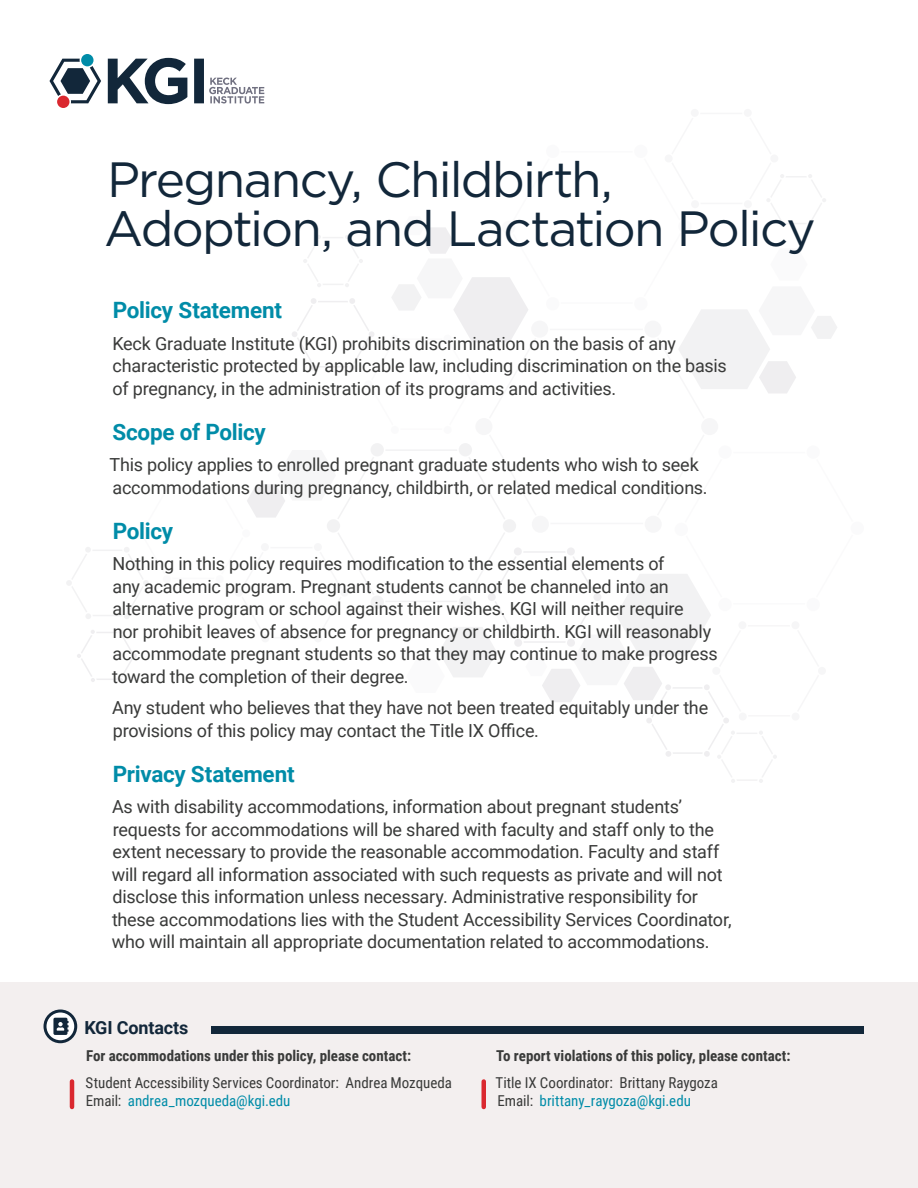
<style>
.page{position:relative;width:918px;height:1188px;background:#fff}
.page>*{position:absolute;margin:0;border:0;box-sizing:border-box;transform-origin:0 0}
.t1{font:49.5px/49.5px "Gotham HTF";letter-spacing:-.035em;color:#12273a}
.t2{font:700 22.5px "Roboto";letter-spacing:-.015em;color:#008ca8}
.t3{font:18px/22.5px "Roboto";letter-spacing:-.015em;color:#393a39}
.t4{font:700 18px "Roboto";letter-spacing:-.005em;color:#12273a}
.t5{font:15px/18px "Roboto Condensed";letter-spacing:-.005em;color:#393a39}
.t6{font:700 15px "Roboto Condensed";color:#393a39}
.s1{color:#008ca8}
</style>
<div class="page">
<svg style="left:77px;top:630px;width:60px;height:52px"></svg>
<div style="left:744px;top:109px;width:8px;height:8px;background:#f6f6f7;border-radius:50%"></div>
<div style="left:691px;top:109px;width:8px;height:8px;background:#f6f6f7;border-radius:50%"></div>
<hr style="left:700px;top:113px;width:42px;height:1px;background:#dddce0">
<div style="left:216px;top:484px;width:8px;height:8px;background:#fafafb;border-radius:50%"></div>
<div style="left:163px;top:484px;width:8px;height:8px;background:#fafafb;border-radius:50%"></div>
<div style="left:136px;top:529px;width:8px;height:8px;background:#fafafb;border-radius:50%"></div>
<div style="left:216px;top:575px;width:8px;height:8px;background:#fafafb;border-radius:50%"></div>
<div style="left:163px;top:575px;width:8px;height:8px;background:#fafafb;border-radius:50%"></div>
<hr style="left:172px;top:488px;width:42px;height:1px;background:#eeedef">
<svg style="left:66px;top:547px;width:83px;height:72px"></svg>
<div style="left:851px;top:522px;width:13px;height:13px;background:#fafafb;border-radius:50%"></div>
<svg style="left:247px;top:174px;width:590px;height:609px"></svg>
<svg style="left:50px;top:58px;width:214px;height:46px"></svg>
<div style="left:81px;top:54px;width:13px;height:12px;background:#008ca8;border-radius:50%"></div>
<div style="left:57px;top:96px;width:12px;height:12px;background:#da282f;border-radius:50%"></div>
<div style="left:0;top:982px;width:918px;height:206px;background:#f3efef"></div>
<div style="left:212px;top:1027px;width:652px;height:7px;background:#12273a"></div>
<svg style="left:45px;top:1011px;width:31px;height:31px"></svg>
<div style="left:44px;top:1010px;width:33px;height:33px;border:3px solid #12273a;border-radius:50%"></div>
<svg style="left:53px;top:1018px;width:16px;height:17px"></svg>
<hr style="left:70px;top:1082px;width:4px;height:25px;background:#da282f">
<hr style="left:482px;top:1082px;width:4px;height:25px;background:#da282f">
<h1 class="t1" style="left:104px;top:154px;width:713px">Pregnancy, Childbirth,<br>Adoption, and Lactation Policy</h1>
<p class="t2" style="left:113px;top:294px;width:171px">Policy Statement</p>
<p class="t3" style="left:112px;top:331px;width:616px">Keck Graduate Institute (KGI) prohibits discrimination on the basis of any characteristic protected by applicable law, including discrimination on the basis of pregnancy, in the administration of its programs and activities.</p>
<p class="t2" style="left:112px;top:416px;width:155px">Scope of Policy</p>
<p class="t3" style="left:109px;top:453px;width:600px">This policy applies to enrolled pregnant graduate students who wish to seek accommodations during pregnancy, childbirth, or related medical conditions.</p>
<p class="t2" style="left:113px;top:515px;width:62px">Policy</p>
<p class="t3" style="left:112px;top:552px;width:607px">Nothing in this policy requires modification to the essential elements of<br>any academic program. Pregnant students cannot be channeled into an alternative program or school against their wishes. KGI will neither require<br>nor prohibit leaves of absence for pregnancy or childbirth. KGI will reasonably accommodate pregnant students so that they may continue to make progress toward the completion of their degree.</p>
<p class="t3" style="left:112px;top:696px;width:598px">Any student who believes that they have not been treated equitably under the provisions of this policy may contact the Title IX Office.</p>
<p class="t2" style="left:113px;top:758px;width:183px">Privacy Statement</p>
<p class="t3" style="left:112px;top:795px;width:621px">As with disability accommodations, information about pregnant students’ requests for accommodations will be shared with faculty and staff only to the extent necessary to provide the reasonable accommodation. Faculty and staff will regard all information associated with such requests as private and will not disclose this information unless necessary. Administrative responsibility for these accommodations lies with the Student Accessibility Services Coordinator, who will maintain all appropriate documentation related to accommodations.</p>
<p class="t4" style="left:85px;top:1015px;width:105px">KGI Contacts</p>
<p class="t6" style="left:86px;top:1045px;width:327px">For accommodations under this policy, please contact:</p>
<p class="t5" style="left:86px;top:1073px;width:368px">Student Accessibility Services Coordinator: Andrea Mozqueda<br>Email: <span class="s1">andrea_mozqueda@kgi.edu</span></p>
<p class="t6" style="left:496px;top:1045px;width:296px">To report violations of this policy, please contact:</p>
<p class="t5" style="left:496px;top:1073px;width:224px">Title IX Coordinator: Brittany Raygoza<br>Email: <span class="s1">brittany_raygoza@kgi.edu</span></p>
</div>
